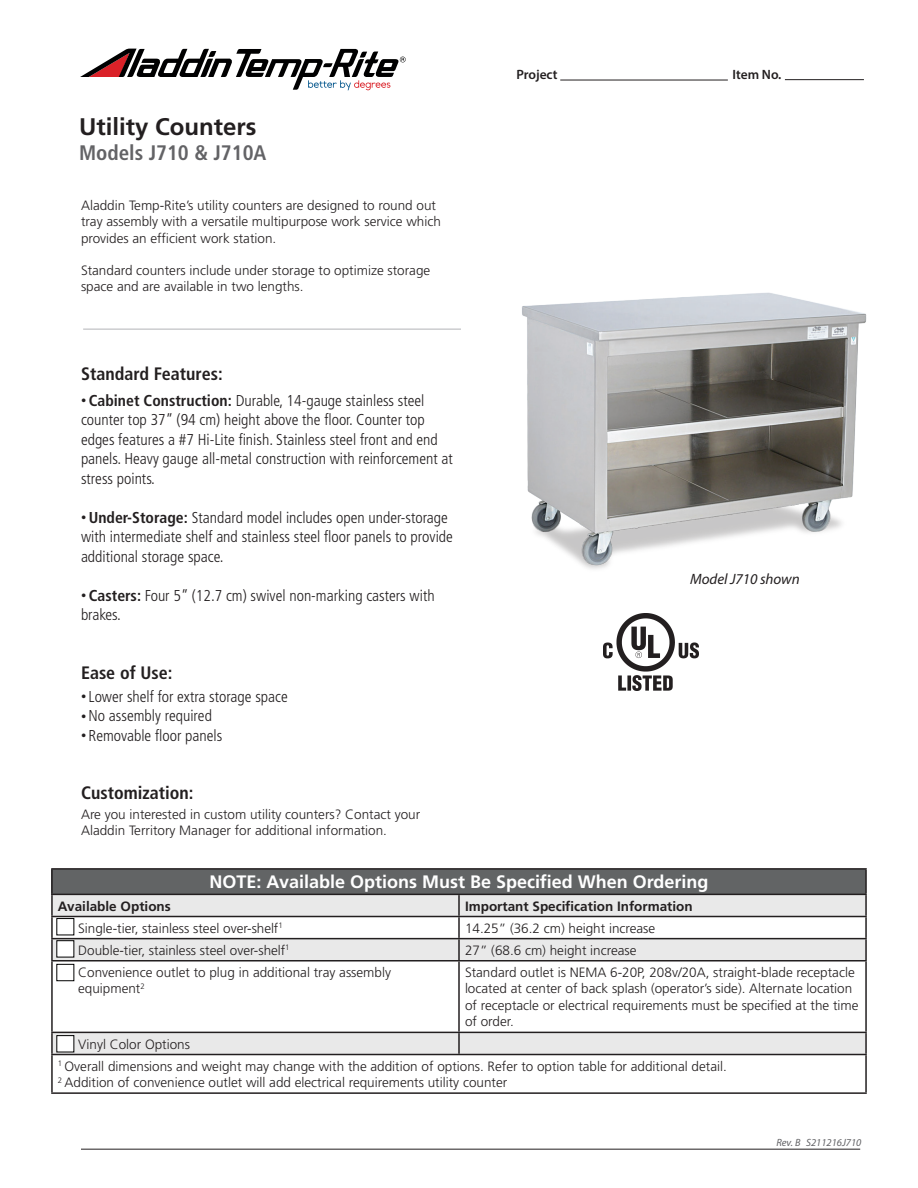
<style>
.page{position:relative;width:918px;height:1188px;background:#fff}
.page>*{position:absolute;margin:0;border:0;box-sizing:border-box;transform-origin:0 0}
.t1{font:700 24px "Frutiger LT Pro";color:#231f20}
.t2{font:700 condensed 21px "Frutiger LT Pro";color:#636366}
.t3{font:700 18px "Frutiger LT Pro";color:#fff}
.t4{font:700 condensed 18px "Frutiger LT Pro";color:#231f20}
.Paragraph_Style_1{font:300 condensed 15.75px/19.5px "Frutiger LT Pro";color:#231f20}
.t5{font:italic 15px "Myriad Pro";letter-spacing:-.005em;color:#231f20}
.t6{font:300 13.5px/16.2px "Frutiger LT Pro";color:#231f20}
.t7{font:700 13.5px "Frutiger LT Pro";color:#231f20}
.t8{font:600 13.5px "Myriad Pro";color:#231f20}
.t9{font:italic 10.5px "Myriad Pro";color:#636366}
.s1{font-weight:700;font-size:10.5px}
.s2{font-weight:700}
.s3{font-size:10.5px}
</style>
<div class="page">
<svg style="left:80px;top:49px;width:326px;height:41px"></svg>
<hr style="left:81px;top:1149px;width:779px;height:1px;background:#231f20">
<hr style="left:785px;top:79px;width:79px;height:1px;background:#231f20">
<hr style="left:560px;top:80px;width:168px;height:1px;background:#231f20">
<hr style="left:83px;top:329px;width:784px;height:1px;background:#b2b3b7">
<div style="left:461px;top:130px;width:426px;height:247px;background:#fff"></div>
<img style="left:522px;top:292px;width:345px;height:277px">
<img style="left:604px;top:613px;width:94px;height:77px">
<div style="left:52px;top:869px;width:814px;height:25px;background:#626465"></div>
<svg style="left:53px;top:895px;width:812px;height:21px;background:#e5e5e5"></svg>
<div style="left:53px;top:939px;width:812px;height:21px;background:#e9e9e9"></div>
<svg style="left:53px;top:1033px;width:812px;height:21px;background:#e5e5e5"></svg>
<hr style="left:51px;top:868px;width:408px;height:2px;background:#231f20">
<hr style="left:51px;top:870px;width:2px;height:24px;background:#231f20">
<hr style="left:459px;top:868px;width:408px;height:2px;background:#231f20">
<hr style="left:865px;top:870px;width:2px;height:24px;background:#231f20">
<hr style="left:51px;top:894px;width:408px;height:1px;background:#231f20">
<hr style="left:51px;top:895px;width:2px;height:21px;background:#231f20">
<hr style="left:459px;top:894px;width:408px;height:1px;background:#231f20">
<hr style="left:458px;top:895px;width:2px;height:21px;background:#231f20">
<hr style="left:865px;top:895px;width:2px;height:21px;background:#231f20">
<hr style="left:51px;top:916px;width:408px;height:1px;background:#231f20">
<hr style="left:51px;top:917px;width:2px;height:21px;background:#231f20">
<hr style="left:459px;top:916px;width:408px;height:1px;background:#231f20">
<hr style="left:458px;top:917px;width:2px;height:21px;background:#231f20">
<hr style="left:865px;top:917px;width:2px;height:21px;background:#231f20">
<hr style="left:51px;top:938px;width:408px;height:1px;background:#231f20">
<hr style="left:51px;top:939px;width:2px;height:21px;background:#231f20">
<hr style="left:459px;top:938px;width:408px;height:1px;background:#231f20">
<hr style="left:458px;top:939px;width:2px;height:21px;background:#231f20">
<hr style="left:865px;top:939px;width:2px;height:21px;background:#231f20">
<hr style="left:51px;top:960px;width:408px;height:2px;background:#231f20">
<hr style="left:51px;top:962px;width:2px;height:70px;background:#231f20">
<hr style="left:459px;top:960px;width:408px;height:2px;background:#231f20">
<hr style="left:458px;top:962px;width:2px;height:70px;background:#231f20">
<hr style="left:865px;top:962px;width:2px;height:70px;background:#231f20">
<hr style="left:51px;top:1032px;width:408px;height:1px;background:#231f20">
<hr style="left:51px;top:1033px;width:2px;height:21px;background:#231f20">
<hr style="left:459px;top:1032px;width:408px;height:1px;background:#231f20">
<hr style="left:458px;top:1033px;width:2px;height:21px;background:#231f20">
<hr style="left:865px;top:1033px;width:2px;height:21px;background:#231f20">
<hr style="left:51px;top:1054px;width:408px;height:1px;background:#231f20">
<hr style="left:51px;top:1055px;width:2px;height:37px;background:#231f20">
<hr style="left:459px;top:1054px;width:408px;height:1px;background:#231f20">
<hr style="left:865px;top:1055px;width:2px;height:37px;background:#231f20">
<hr style="left:51px;top:1092px;width:408px;height:2px;background:#231f20">
<hr style="left:459px;top:1092px;width:408px;height:2px;background:#231f20">
<div style="left:56px;top:918px;width:18px;height:17px;background:#fff;border:1px solid #000"></div>
<div style="left:56px;top:940px;width:18px;height:17px;background:#fff;border:1px solid #000"></div>
<div style="left:56px;top:964px;width:18px;height:17px;background:#fff;border:1px solid #000"></div>
<div style="left:56px;top:1035px;width:18px;height:17px;background:#fff"></div>
<p class="t1" style="left:79px;top:112px;width:179px">Utility Counters</p>
<p class="t2" style="left:79px;top:140px;width:189px">Models J710 &amp; J710A</p>
<p class="t6" style="left:81px;top:198px;width:361px">Aladdin Temp-Rite’s utility counters are designed to round out tray assembly with a versatile multipurpose work service which provides an efficient work station.</p>
<p class="t6" style="left:81px;top:262px;width:351px">Standard counters include under storage to optimize storage space and are available in two lengths.</p>
<p class="t4" style="left:81px;top:363px;width:143px">Standard Features:</p>
<p class="Paragraph_Style_1" style="left:81px;top:391px;width:373px"><span class="s1">•</span> <span class="s2">Cabinet Construction:</span> Durable, 14-gauge stainless steel counter top 37” (94 cm) height above the floor. Counter top edges features a #7 Hi-Lite finish. Stainless steel front and end panels. Heavy gauge all-metal construction with reinforcement at stress points.</p>
<p class="Paragraph_Style_1" style="left:81px;top:508px;width:373px"><span class="s1">•</span> <span class="s2">Under-Storage:</span> Standard model includes open under-storage with intermediate shelf and stainless steel floor panels to provide additional storage space.</p>
<p class="Paragraph_Style_1" style="left:81px;top:586px;width:355px"><span class="s1">•</span> <span class="s2">Casters:</span> Four 5” (12.7 cm) swivel non-marking casters with brakes.</p>
<p class="t4" style="left:81px;top:662px;width:93px">Ease of Use:</p>
<p class="Paragraph_Style_1" style="left:81px;top:687px;width:208px"><span class="s3">•</span> Lower shelf for extra storage space</p>
<p class="Paragraph_Style_1" style="left:81px;top:706px;width:132px"><span class="s3">•</span> No assembly required</p>
<p class="Paragraph_Style_1" style="left:81px;top:726px;width:143px"><span class="s3">•</span> Removable floor panels</p>
<p class="t4" style="left:81px;top:782px;width:114px">Customization:</p>
<p class="t6" style="left:81px;top:806px;width:341px">Are you interested in custom utility counters? Contact your<br>Aladdin Territory Manager for additional information.</p>
<p class="t8" style="left:516px;top:66px;width:43px">Project</p>
<p class="t8" style="left:732px;top:66px;width:51px">Item No.</p>
<p class="t5" style="left:690px;top:570px;width:111px">Model J710 shown</p>
<p class="t3" style="left:210px;top:871px;width:500px">NOTE: Available Options Must Be Specified When Ordering</p>
<p class="t7" style="left:58px;top:898px;width:114px">Available Options</p>
<p class="t7" style="left:465px;top:898px;width:229px">Important Specification Information</p>
<p class="t6" style="left:78px;top:920px;width:206px">Single-tier, stainless steel over-shelf<sup>1</sup></p>
<p class="t6" style="left:465px;top:920px;width:192px">14.25” (36.2 cm) height increase</p>
<p class="t6" style="left:78px;top:942px;width:213px">Double-tier, stainless steel over-shelf<sup>1</sup></p>
<p class="t6" style="left:465px;top:942px;width:173px">27” (68.6 cm) height increase</p>
<p class="t6" style="left:78px;top:964px;width:314px">Convenience outlet to plug in additional tray assembly equipment<sup>2</sup></p>
<p class="t6" style="left:465px;top:964px;width:395px">Standard outlet is NEMA 6-20P, 208v/20A, straight-blade receptacle located at center of back splash (operator’s side). Alternate location of receptacle or electrical requirements must be specified at the time of order.</p>
<p class="t6" style="left:78px;top:1036px;width:113px">Vinyl Color Options</p>
<p class="t6" style="left:58px;top:1058px;width:670px"><sup>1</sup> Overall dimensions and weight may change with the addition of options. Refer to option table for additional detail.</p>
<p class="t6" style="left:58px;top:1074px;width:451px"><sup>2</sup> Addition of convenience outlet will add electrical requirements utility counter</p>
<p class="t9" style="left:776px;top:1136px;width:87px">Rev. B S211216J710</p>
</div>
